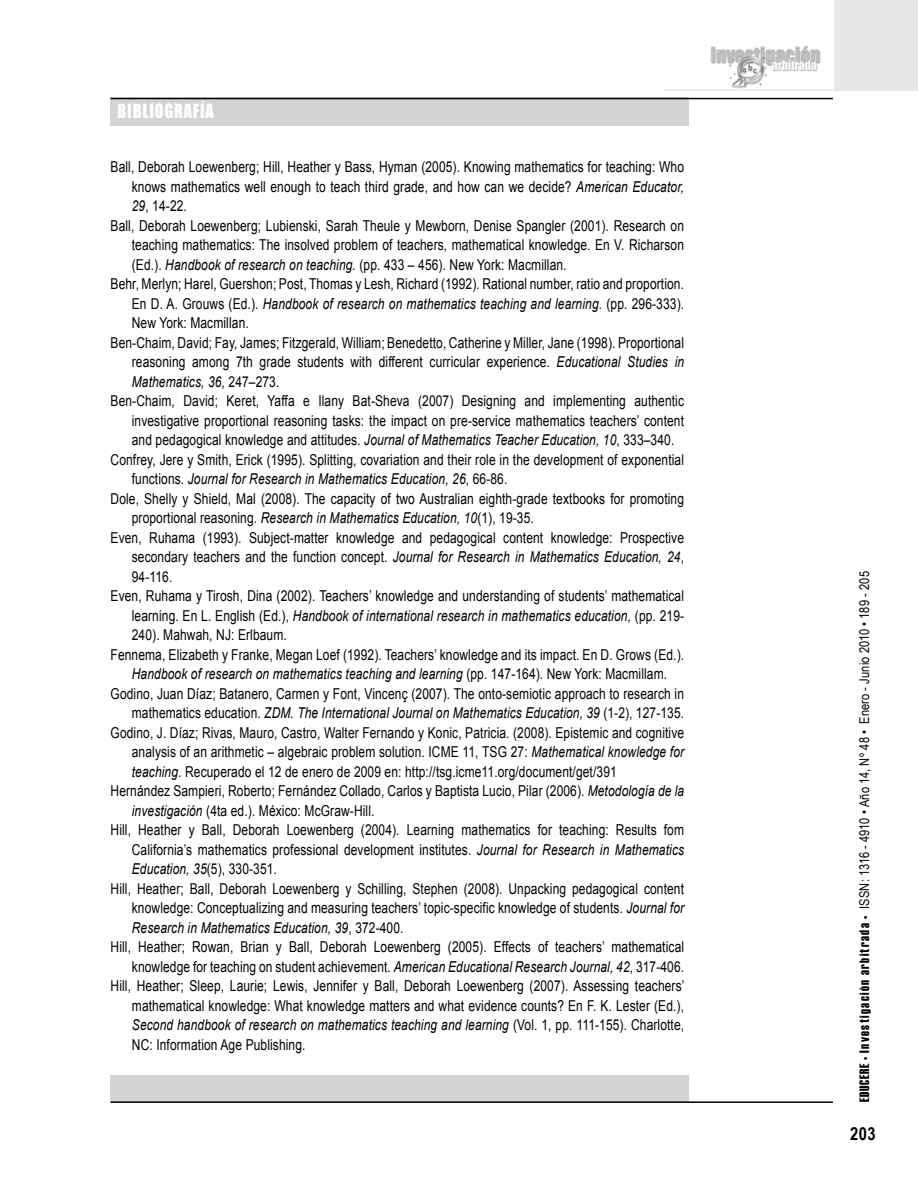
<style>
.page{position:relative;width:918px;height:1188px;background:#fff}
.page>*{position:absolute;margin:0;border:0;box-sizing:border-box;transform-origin:0 0}
.t1{font:18px "Impact";letter-spacing:.05em;color:#fff;scale:.9 1}
.t2{font:700 18px "Arial Narrow";color:#000}
.t3{font:15px "Arial";letter-spacing:.01em;color:#000;scale:.8 1}
.t4{font:italic 15px "Arial";letter-spacing:.01em;color:#000;scale:.8 1}
.t5{font:13.5px "Arial Narrow";letter-spacing:.01em;color:#000}
.s1{font-style:italic}
.s2{font-style:normal}
.s3{font-family:"Haettenschweiler"}
</style>
<div class="page">
<div style="left:834px;top:0;width:84px;height:91px;background:#e6e7e8"></div>
<hr style="left:664px;top:89px;width:170px;height:2px;background:#e6e7e8">
<img style="left:710px;top:46px;width:111px;height:42px">
<div style="left:111px;top:99px;width:578px;height:27px;background:#d1d3d4"></div>
<div style="left:111px;top:1076px;width:578px;height:26px;background:#d1d3d4"></div>
<hr style="left:111px;top:98px;width:722px;height:1px;background:#000">
<hr style="left:111px;top:1101px;width:722px;height:2px;background:#000">
<p class="t1" style="left:155px;top:97px;width:11px">OGRAFÍA</p>
<p class="t1" style="left:117px;top:97px;width:109px">BIBIBLLIIOGRAFIA</p>
<p class="t3" style="left:111px;top:157px;width:718px">Ball, Deborah Loewenberg; Hill, Heather y Bass, Hyman (2005). Knowing mathematics for teaching: Who</p>
<p class="t3" style="left:132px;top:177px;width:692px">knows mathematics well enough to teach third grade, and how can we decide? <span class="s1">American Educator,</span></p>
<p class="t3" style="left:132px;top:196px;width:70px"><span class="s1">29</span>, 14-22.</p>
<p class="t3" style="left:111px;top:216px;width:718px">Ball, Deborah Loewenberg; Lubienski, Sarah Theule y Mewborn, Denise Spangler (2001). Research on</p>
<p class="t3" style="left:132px;top:235px;width:692px">teaching mathematics: The insolved problem of teachers, mathematical knowledge. En V. Richarson</p>
<p class="t3" style="left:132px;top:255px;width:545px">(Ed.). <span class="s1">Handbook of research on teaching.</span> (pp. 433 – 456). New York: Macmillan.</p>
<p class="t3" style="left:111px;top:274px;width:718px">Behr, Merlyn; Harel, Guershon; Post, Thomas y Lesh, Richard (1992). Rational number, ratio and proportion.</p>
<p class="t4" style="left:132px;top:294px;width:692px"><span class="s2">En D. A. Grouws (Ed.).</span> Handbook of research on mathematics teaching and learning<span class="s2">. (pp. 296-333).</span></p>
<p class="t3" style="left:132px;top:313px;width:148px">New York: Macmillan.</p>
<p class="t3" style="left:111px;top:333px;width:718px">Ben-Chaim, David; Fay, James; Fitzgerald, William; Benedetto, Catherine y Miller, Jane (1998). Proportional</p>
<p class="t3" style="left:132px;top:352px;width:692px">reasoning among 7th grade students with different curricular experience. <span class="s1">Educational Studies in</span></p>
<p class="t4" style="left:132px;top:372px;width:186px">Mathematics, 36<span class="s2">, 247–273.</span></p>
<p class="t3" style="left:111px;top:391px;width:718px">Ben-Chaim, David; Keret, Yaffa e Ilany Bat-Sheva (2007) Designing and implementing authentic</p>
<p class="t3" style="left:132px;top:411px;width:692px">investigative proportional reasoning tasks: the impact on pre-service mathematics teachers’ content</p>
<p class="t3" style="left:132px;top:430px;width:680px">and pedagogical knowledge and attitudes. <span class="s1">Journal of Mathematics Teacher Education, 10</span>, 333–340.</p>
<p class="t3" style="left:111px;top:450px;width:718px">Confrey, Jere y Smith, Erick (1995). Splitting, covariation and their role in the development of exponential</p>
<p class="t4" style="left:132px;top:469px;width:471px"><span class="s2">functions.</span> Journal for Research in Mathematics Education, 26<span class="s2">, 66-86.</span></p>
<p class="t3" style="left:111px;top:489px;width:718px">Dole, Shelly y Shield, Mal (2008). The capacity of two Australian eighth-grade textbooks for promoting</p>
<p class="t4" style="left:132px;top:508px;width:504px"><span class="s2">proportional reasoning.</span> Research in Mathematics Education, 10<span class="s2">(1), 19-35.</span></p>
<p class="t3" style="left:111px;top:528px;width:718px">Even, Ruhama (1993). Subject-matter knowledge and pedagogical content knowledge: Prospective</p>
<p class="t4" style="left:132px;top:547px;width:692px"><span class="s2">secondary teachers and the function concept.</span> Journal for Research in Mathematics Education, 24<span class="s2">,</span></p>
<p class="t3" style="left:132px;top:567px;width:52px">94-116.</p>
<p class="t3" style="left:111px;top:586px;width:718px">Even, Ruhama y Tirosh, Dina (2002). Teachers’ knowledge and understanding of students’ mathematical</p>
<p class="t4" style="left:132px;top:606px;width:692px"><span class="s2">learning. En L. English (Ed.),</span> Handbook of international research in mathematics education, <span class="s2">(pp. 219-</span></p>
<p class="t3" style="left:132px;top:625px;width:195px">240). Mahwah, NJ: Erlbaum.</p>
<p class="t3" style="left:111px;top:645px;width:718px">Fennema, Elizabeth y Franke, Megan Loef (1992). Teachers’ knowledge and its impact. En D. Grows (Ed.).</p>
<p class="t4" style="left:132px;top:664px;width:671px">Handbook of research on mathematics teaching and learning <span class="s2">(pp. 147-164). New York: Macmillam.</span></p>
<p class="t3" style="left:111px;top:684px;width:718px">Godino, Juan Díaz; Batanero, Carmen y Font, Vincenç (2007). The onto-semiotic approach to research in</p>
<p class="t4" style="left:132px;top:703px;width:692px"><span class="s2">mathematics education.</span> ZDM. The International Journal on Mathematics Education, 39 <span class="s2">(1-2), 127-135.</span></p>
<p class="t3" style="left:111px;top:723px;width:718px">Godino, J. Díaz; Rivas, Mauro, Castro, Walter Fernando y Konic, Patricia. (2008). Epistemic and cognitive</p>
<p class="t3" style="left:132px;top:742px;width:692px">analysis of an arithmetic – algebraic problem solution. ICME 11, TSG 27: <span class="s1">Mathematical knowledge for</span></p>
<p class="t3" style="left:132px;top:762px;width:608px"><span class="s1">teaching</span>. Recuperado el 12 de enero de 2009 en: http://tsg.icme11.org/document/get/391</p>
<p class="t3" style="left:111px;top:781px;width:718px">Hernández Sampieri, Roberto; Fernández Collado, Carlos y Baptista Lucio, Pilar (2006). <span class="s1">Metodología de la</span></p>
<p class="t3" style="left:132px;top:801px;width:305px"><span class="s1">investigación</span> (4ta ed.). México: McGraw-Hill.</p>
<p class="t3" style="left:111px;top:820px;width:718px">Hill, Heather y Ball, Deborah Loewenberg (2004). Learning mathematics for teaching: Results fom</p>
<p class="t3" style="left:132px;top:840px;width:692px">California’s mathematics professional development institutes. <span class="s1">Journal for Research in Mathematics</span></p>
<p class="t4" style="left:132px;top:859px;width:183px">Education, 35<span class="s2">(5), 330-351.</span></p>
<p class="t3" style="left:111px;top:879px;width:718px">Hill, Heather; Ball, Deborah Loewenberg y Schilling, Stephen (2008). Unpacking pedagogical content</p>
<p class="t3" style="left:132px;top:898px;width:692px">knowledge: Conceptualizing and measuring teachers’ topic-specific knowledge of students. <span class="s1">Journal for</span></p>
<p class="t4" style="left:132px;top:918px;width:341px">Research in Mathematics Education, 39<span class="s2">, 372-400.</span></p>
<p class="t3" style="left:111px;top:937px;width:718px">Hill, Heather; Rowan, Brian y Ball, Deborah Loewenberg (2005). Effects of teachers’ mathematical</p>
<p class="t3" style="left:132px;top:957px;width:692px">knowledge for teaching on student achievement. <span class="s1">American Educational Research Journal, 42</span>, 317-406.</p>
<p class="t3" style="left:111px;top:976px;width:719px">Hill, Heather; Sleep, Laurie; Lewis, Jennifer y Ball, Deborah Loewenberg (2007). Assessing teachers’</p>
<p class="t3" style="left:132px;top:996px;width:692px">mathematical knowledge: What knowledge matters and what evidence counts? En F. K. Lester (Ed.),</p>
<p class="t4" style="left:132px;top:1015px;width:692px">Second handbook of research on mathematics teaching and learning <span class="s2">(Vol. 1, pp. 111-155). Charlotte,</span></p>
<p class="t3" style="left:132px;top:1035px;width:219px">NC: Information Age Publishing.</p>
<p class="t5" style="left:854px;top:1102px;width:533px;rotate:-90deg"><span class="s3">EDUCERE • Investigación arbitrada •</span> ISSN: 1316 - 4910 • Año 14, Nº 48 • Enero - Junio 2010 • 189 - 205</p>
<p class="t2" style="left:850px;top:1120px;width:27px">203</p>
</div>
